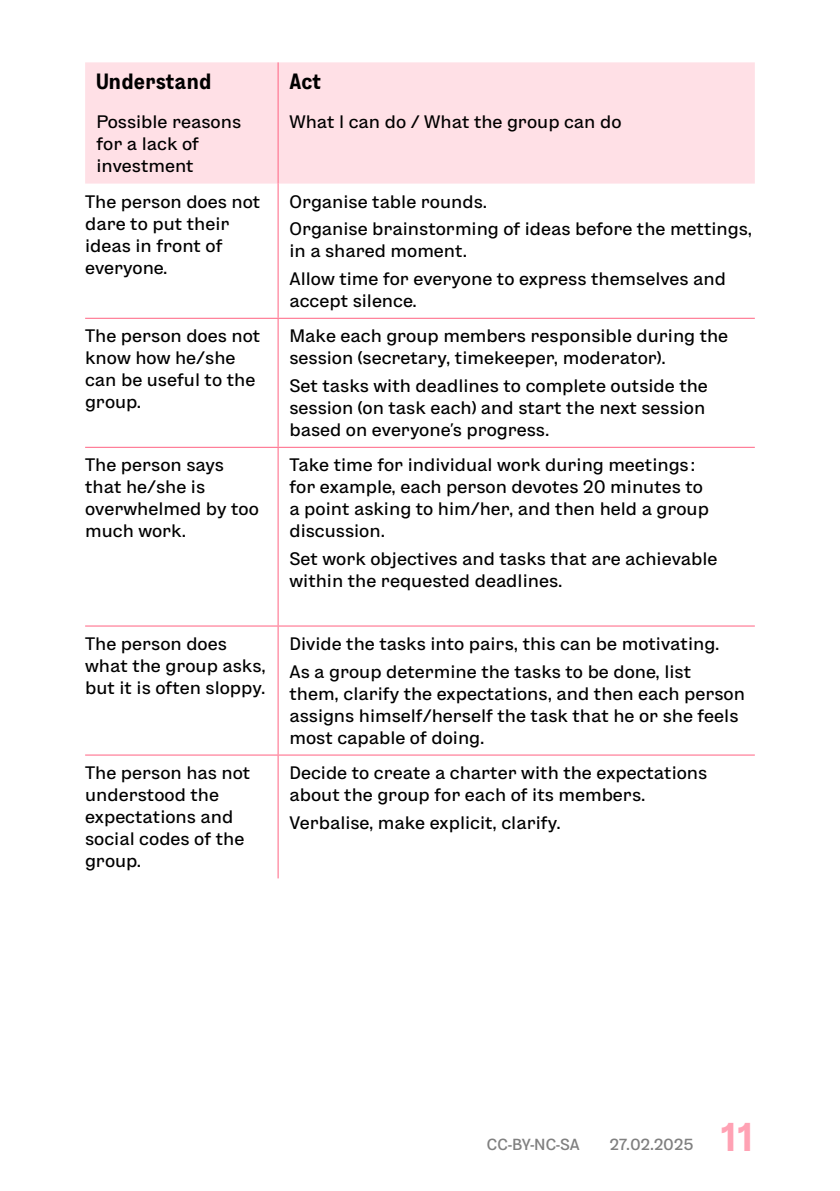
<style>
.page{position:relative;width:840px;height:1191px;background:#fff}
.page>*{position:absolute;margin:0;border:0;box-sizing:border-box;transform-origin:0 0}
.t1{font:700 condensed 40px "ES Formal";color:#ffa2b4}
.Tableau_sous_titre{font:700 condensed 22px "ES Formal";color:#000}
.Tableau_texte_base{font:18px/22px "ES Formal Standard";color:#000}
.t2{font:500 16px "ES Formal Standard";color:#808080}
</style>
<div class="page">
<div style="left:85px;top:62px;width:669px;height:122px;background:#ffe0e6"></div>
<hr style="left:277px;top:62px;width:1px;height:122px;background:#ff6382">
<hr style="left:85px;top:318px;width:193px;height:1px;background:#ff6382">
<hr style="left:278px;top:318px;width:476px;height:1px;background:#ff6382">
<hr style="left:85px;top:447px;width:193px;height:1px;background:#ff6382">
<hr style="left:278px;top:447px;width:476px;height:1px;background:#ff6382">
<hr style="left:85px;top:625px;width:193px;height:1px;background:#ff6382">
<hr style="left:278px;top:625px;width:476px;height:1px;background:#ff6382">
<hr style="left:85px;top:754px;width:193px;height:1px;background:#ff6382">
<hr style="left:278px;top:754px;width:476px;height:1px;background:#ff6382">
<hr style="left:277px;top:184px;width:1px;height:134px;background:#ff6382">
<hr style="left:277px;top:319px;width:1px;height:128px;background:#ff6382">
<hr style="left:277px;top:448px;width:1px;height:177px;background:#ff6382">
<hr style="left:277px;top:626px;width:1px;height:128px;background:#ff6382">
<hr style="left:277px;top:755px;width:1px;height:123px;background:#ff6382">
<p class="Tableau_sous_titre" style="left:96px;top:65px;width:117px">Understand</p>
<p class="Tableau_texte_base" style="left:96px;top:110px;width:146px">Possible reasons for a lack of investment</p>
<p class="Tableau_sous_titre" style="left:289px;top:65px;width:33px">Act</p>
<p class="Tableau_texte_base" style="left:289px;top:110px;width:333px">What I can do / What the group can do</p>
<p class="Tableau_texte_base" style="left:85px;top:189px;width:176px">The person does not dare to put their ideas in front of everyone.</p>
<p class="Tableau_texte_base" style="left:289px;top:189px;width:199px">Organise table rounds.</p>
<p class="Tableau_texte_base" style="left:289px;top:217px;width:464px">Organise brainstorming of ideas before the mettings, in a shared moment.</p>
<p class="Tableau_texte_base" style="left:289px;top:267px;width:438px">Allow time for everyone to express themselves and accept silence.</p>
<p class="Tableau_texte_base" style="left:85px;top:324px;width:176px">The person does not know how he/she can be useful to the group.</p>
<p class="Tableau_texte_base" style="left:289px;top:324px;width:440px">Make each group members responsible during the session (secretary, timekeeper, moderator).</p>
<p class="Tableau_texte_base" style="left:289px;top:374px;width:420px">Set tasks with deadlines to complete outside the session (on task each) and start the next session based on everyone’s progress.</p>
<p class="Tableau_texte_base" style="left:85px;top:453px;width:175px">The person says that he/she is overwhelmed by too much work.</p>
<p class="Tableau_texte_base" style="left:289px;top:453px;width:421px">Take time for individual work during meetings : for example, each person devotes 20 minutes to a point asking to him/her, and then held a group discussion.</p>
<p class="Tableau_texte_base" style="left:289px;top:547px;width:429px">Set work objectives and tasks that are achievable within the requested deadlines.</p>
<p class="Tableau_texte_base" style="left:85px;top:632px;width:182px">The person does what the group asks, but it is often sloppy.</p>
<p class="Tableau_texte_base" style="left:289px;top:632px;width:431px">Divide the tasks into pairs, this can be motivating.</p>
<p class="Tableau_texte_base" style="left:289px;top:659px;width:457px">As a group determine the tasks to be done, list them, clarify the expectations, and then each person assigns himself/herself the task that he or she feels most capable of doing.</p>
<p class="Tableau_texte_base" style="left:85px;top:761px;width:167px">The person has not understood the expectations and social codes of the group.</p>
<p class="Tableau_texte_base" style="left:289px;top:761px;width:419px">Decide to create a charter with the expectations about the group for each of its members.</p>
<p class="Tableau_texte_base" style="left:289px;top:810px;width:273px">Verbalise, make explicit, clarify.</p>
<p class="t2" style="left:486px;top:1132px;width:94px">CC-BY-NC-SA</p>
<p class="t2" style="left:609px;top:1132px;width:85px">27.02.2025</p>
<h1 class="t1" style="left:720px;top:1106px;width:35px">11</h1>
</div>
